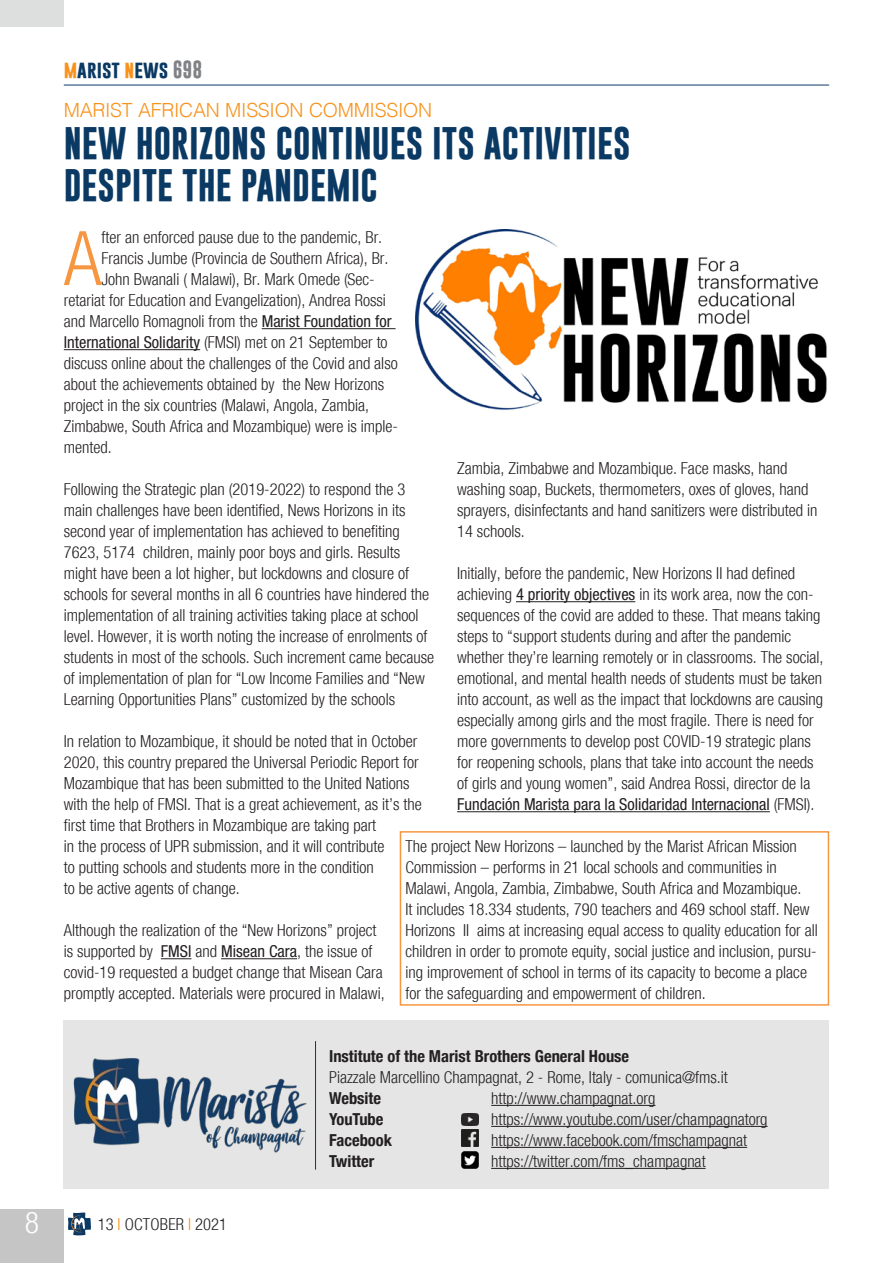
<style>
.page{position:relative;width:893px;height:1263px;background:#fff}
.page>*{position:absolute;margin:0;border:0;box-sizing:border-box;transform-origin:0 0}
.Testo_sinEspacio{font:300 condensed 75.3px "Helvetica Neue";color:#f79641}
.Titolo{font:700 33px "Gobold";color:#0a3963}
.t1{font:300 condensed 30px "Helvetica Neue";color:#fff}
.sommario{font:300 19.5px "Helvetica";letter-spacing:-.015em;color:#f7931d}
.t2{font:700 18px "Gobold";color:#0a3963}
.Testo_sinEspacio-2{font:300 condensed 16.5px/21px "Helvetica Neue";color:#231f20}
.t3{font:700 condensed 16.5px "Helvetica Neue";color:#231f20}
.s1{color:#f7931d}
.s2{color:#808285}
.s3{font-weight:400}
</style>
<div class="page">
<div style="left:64px;top:1020px;width:765px;height:168px;background:#e4e5e4"></div>
<hr style="left:64px;top:85px;width:765px;height:1px;background:#0a3963">
<hr style="left:315px;top:1041px;width:1px;height:129px;background:#0a3963">
<img style="left:73px;top:1058px;width:234px;height:95px">
<svg style="left:68px;top:1212px;width:23px;height:23px"></svg>
<div style="left:0;top:1209px;width:64px;height:54px;background:#c4c5c4"></div>
<div style="left:0;top:0;width:64px;height:27px;background:#dddede"></div>
<hr style="left:491px;top:1105px;width:164px;height:1px;background:#231f20">
<hr style="left:491px;top:1126px;width:277px;height:1px;background:#231f20">
<hr style="left:491px;top:1147px;width:256px;height:1px;background:#231f20">
<hr style="left:491px;top:1168px;width:215px;height:1px;background:#231f20">
<img style="left:461px;top:1129px;width:17px;height:17px">
<img style="left:461px;top:1152px;width:17px;height:17px">
<img style="left:461px;top:1113px;width:17px;height:12px">
<hr style="left:262px;top:328px;width:134px;height:1px;background:#231f20">
<hr style="left:64px;top:349px;width:136px;height:1px;background:#231f20">
<hr style="left:161px;top:958px;width:30px;height:1px;background:#231f20">
<hr style="left:221px;top:958px;width:76px;height:1px;background:#231f20">
<hr style="left:516px;top:601px;width:119px;height:1px;background:#231f20">
<hr style="left:457px;top:811px;width:313px;height:1px;background:#231f20">
<img style="left:416px;top:230px;width:411px;height:180px">
<div style="left:400px;top:831px;width:429px;height:175px;border:2px solid #f79641"></div>
<p class="t2" style="left:64px;top:57px;width:140px"><span class="s1">m</span>arist <span class="s1">n</span>ews <span class="s2">698</span></p>
<p class="sommario" style="left:64px;top:93px;width:370px">MARIST AFRICAN MISSION COMMISSION</p>
<p class="Titolo" style="left:64px;top:122px;width:568px">NEW HORIZONS CONTINUES ITS ACTIVITIES</p>
<p class="Titolo" style="left:64px;top:164px;width:316px">DESPITE THE PANDEMIC</p>
<p class="Testo_sinEspacio" style="left:64px;top:215px;width:39px">A</p>
<p class="Testo_sinEspacio-2" style="left:102px;top:227px;width:282px">fter an enforced pause due to the pandemic, Br.</p>
<p class="Testo_sinEspacio-2" style="left:102px;top:248px;width:288px">Francis Jumbe (Provincia de Southern Africa), Br.</p>
<p class="Testo_sinEspacio-2" style="left:102px;top:269px;width:275px">John Bwanali ( Malawi), Br. Mark Omede (Sec-</p>
<p class="Testo_sinEspacio-2" style="left:64px;top:290px;width:324px">retariat for Education and Evangelization), Andrea Rossi</p>
<p class="Testo_sinEspacio-2" style="left:64px;top:311px;width:329px">and Marcello Romagnoli from the <span class="s3">Marist Foundation for</span></p>
<p class="Testo_sinEspacio-2" style="left:64px;top:332px;width:325px"><span class="s3">International Solidarity</span> (FMSI) met on 21 September to</p>
<p class="Testo_sinEspacio-2" style="left:64px;top:353px;width:335px">discuss online about the challenges of the Covid and also</p>
<p class="Testo_sinEspacio-2" style="left:64px;top:374px;width:322px">about the achievements obtained by the New Horizons</p>
<p class="Testo_sinEspacio-2" style="left:64px;top:395px;width:307px">project in the six countries (Malawi, Angola, Zambia,</p>
<p class="Testo_sinEspacio-2" style="left:64px;top:416px;width:336px">Zimbabwe, South Africa and Mozambique) were is imple-</p>
<p class="Testo_sinEspacio-2" style="left:64px;top:437px;width:49px">mented.</p>
<p class="Testo_sinEspacio-2" style="left:64px;top:479px;width:372px">Following the Strategic plan (2019-2022) to respond the 3 main challenges have been identified, News Horizons in its second year of implementation has achieved to benefiting 7623, 5174 children, mainly poor boys and girls. Results might have been a lot higher, but lockdowns and closure of schools for several months in all 6 countries have hindered the implementation of all training activities taking place at school level. However, it is worth noting the increase of enrolments of students in most of the schools. Such increment came because of implementation of plan for “Low Income Families and “New Learning Opportunities Plans” customized by the schools</p>
<p class="Testo_sinEspacio-2" style="left:64px;top:731px;width:360px">In relation to Mozambique, it should be noted that in October 2020, this country prepared the Universal Periodic Report for Mozambique that has been submitted to the United Nations with the help of FMSI. That is a great achievement, as it’s the first time that Brothers in Mozambique are taking part<br>in the process of UPR submission, and it will contribute<br>to putting schools and students more in the condition<br>to be active agents of change.</p>
<p class="Testo_sinEspacio-2" style="left:64px;top:920px;width:322px">Although the realization of the “New Horizons” project is supported by <span class="s3">FMSI</span> and <span class="s3">Misean Cara</span>, the issue of covid-19 requested a budget change that Misean Cara promptly accepted. Materials were procured in Malawi,</p>
<p class="Testo_sinEspacio-2" style="left:457px;top:458px;width:362px">Zambia, Zimbabwe and Mozambique. Face masks, hand washing soap, Buckets, thermometers, oxes of gloves, hand sprayers, disinfectants and hand sanitizers were distributed in 14 schools.</p>
<p class="Testo_sinEspacio-2" style="left:457px;top:563px;width:368px">Initially, before the pandemic, New Horizons II had defined achieving <span class="s3">4 priority objectives</span> in its work area, now the con&shy;sequences of the covid are added to these. That means taking steps to “support students during and after the pandemic whether they’re learning remotely or in classrooms. The social, emotional, and mental health needs of students must be taken into account, as well as the impact that lockdowns are causing especially among girls and the most fragile. There is need for more governments to develop post COVID-19 strategic plans for reopening schools, plans that take into account the needs of girls and young women”, said Andrea Rossi, director de la <span class="s3">Fundación Marista para la Solidaridad Internacional</span> (FMSI).</p>
<p class="Testo_sinEspacio-2" style="left:405px;top:836px;width:414px">The project New Horizons – launched by the Marist African Mission Commission – performs in 21 local schools and communities in Malawi, Angola, Zambia, Zimbabwe, South Africa and Mozambique.<br>It includes 18.334 students, 790 teachers and 469 school staff. New Horizons II aims at increasing equal access to quality education for all children in order to promote equity, social justice and inclusion, pursu&shy;ing improvement of school in terms of its capacity to become a place for the safeguarding and empowerment of children.</p>
<p class="t3" style="left:329px;top:1042px;width:302px">Institute of the Marist Brothers General House</p>
<p class="Testo_sinEspacio-2" style="left:329px;top:1067px;width:400px">Piazzale Marcellino Champagnat, 2 - Rome, Italy - comunica@fms.it</p>
<h3 class="t1" style="left:25px;top:1205px;width:16px">8</h3>
<p class="Testo_sinEspacio-2" style="left:98px;top:1214px;width:131px">13 <span class="s1">I</span> OCTOBER <span class="s1">I</span> 2021</p>
<p class="t3" style="left:329px;top:1084px;width:53px">Website</p>
<p class="Testo_sinEspacio-2" style="left:491px;top:1088px;width:166px">http://www.champagnat.org</p>
<p class="t3" style="left:329px;top:1105px;width:56px">YouTube</p>
<p class="Testo_sinEspacio-2" style="left:491px;top:1109px;width:278px">https://www.youtube.com/user/champagnatorg</p>
<p class="t3" style="left:329px;top:1126px;width:64px">Facebook</p>
<p class="Testo_sinEspacio-2" style="left:491px;top:1130px;width:257px">https://www.facebook.com/fmschampagnat</p>
<p class="t3" style="left:329px;top:1147px;width:47px">Twitter</p>
<p class="Testo_sinEspacio-2" style="left:491px;top:1151px;width:216px">https://twitter.com/fms_champagnat</p>
</div>
